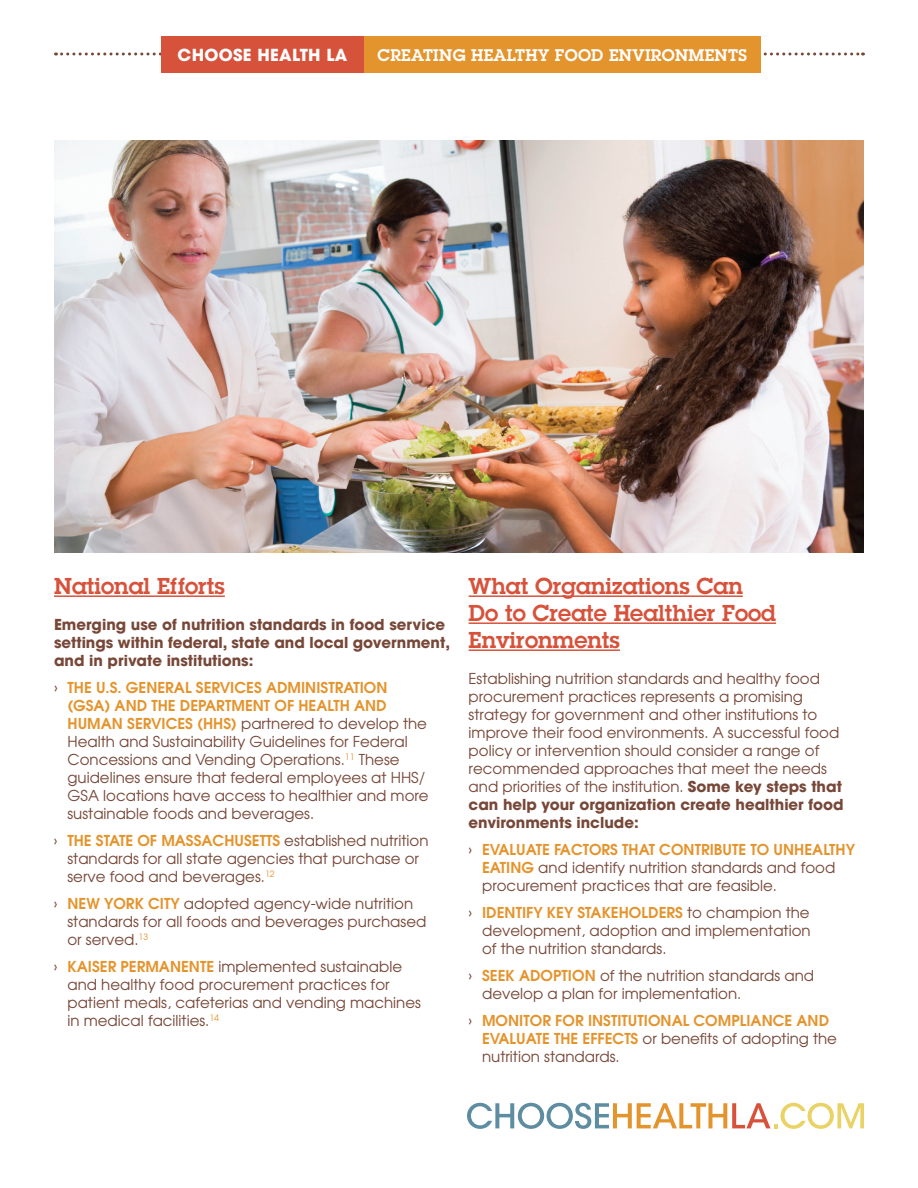
<style>
.page{position:relative;width:918px;height:1188px;background:#fff}
.page>*{position:absolute;margin:0;border:0;box-sizing:border-box;transform-origin:0 0}
.t1{font:600 22.5px/27px "Lubalin Graph";color:#d7523b}
.t2{font:600 16.5px "Lubalin Graph";letter-spacing:.02em;color:#fff}
.t3{font:700 16.5px "Avant Garde";letter-spacing:.02em;color:#fff}
.t4{font:15px/18px "Avant Garde";color:#774738}
.t5{font:600 15px/18px "Avant Garde";color:#e4942d}
.t6{font:700 15px/18px "Avant Garde";color:#774738}
.s1{font-weight:400;color:#774738}
.s2{font-weight:600;color:#e4942d}
.s3{font-weight:700}
</style>
<div class="page">
<hr style="left:54px;top:595px;width:171px;height:2px;background:#d7523b">
<hr style="left:469px;top:595px;width:274px;height:2px;background:#d7523b">
<hr style="left:469px;top:622px;width:307px;height:2px;background:#d7523b">
<hr style="left:469px;top:649px;width:151px;height:2px;background:#d7523b">
<svg style="left:56px;top:52px;width:807px;height:4px"></svg>
<svg style="left:467px;top:1103px;width:397px;height:26px"></svg>
<div style="left:364px;top:36px;width:397px;height:36px;background:#e4942d"></div>
<div style="left:161px;top:36px;width:203px;height:36px;background:#d7523b"></div>
<img style="left:54px;top:140px;width:810px;height:413px">
<p class="t3" style="left:178px;top:44px;width:171px">CHOOSE HEALTH LA</p>
<p class="t2" style="left:378px;top:44px;width:68px">CREATING</p>
<p class="t2" style="left:471px;top:44px;width:160px">HEALTHY FOOD ENVIR</p>
<p class="t2" style="left:662px;top:44px;width:86px">ONMENTS</p>
<h1 class="t1" style="left:54px;top:572px;width:172px">National Efforts</h1>
<p class="t6" style="left:54px;top:615px;width:398px">Emerging use of nutrition standards in food service settings within federal, state and local government, and in private institutions:</p>
<p class="t5" style="left:54px;top:678px;width:223px"><span class="s1">›</span> THE U.S. GENERAL SERVICES ADMI</p>
<p class="t5" style="left:67px;top:678px;width:322px;text-indent:238px">NISTRATION (GSA) AND TH E DEPARTM ENT OF HEALTH</p>
<p class="t5" style="left:354px;top:696px;width:33px">AND</p>
<p class="t4" style="left:67px;top:714px;width:363px;text-indent:44px"><span class="s2">N SERVICES (HHS)</span> partnered to develop the Health and Sustainability Guidelines for Federal Concessions and Vending Operations.<sup>11</sup> These guidelines ensure that federal employees at HHS/ GSA locations have access to healthier and more sustainable foods and beverages.</p>
<p class="t5" style="left:54px;top:831px;width:132px"><span class="s1">›</span> THE STATE OF MASSACHUS</p>
<p class="t5" style="left:68px;top:714px;width:23px">HUMA</p>
<p class="t4" style="left:67px;top:831px;width:363px;text-indent:184px"><span class="s2">ETTS</span> established nutrition standards for all state agencies that purchase or serve food and beverages.<sup>12</sup></p>
<p class="t4" style="left:67px;top:894px;width:360px;text-indent:-14px">› <span class="s2">NEW YORK CITY</span> adopted agency-wide nutrition standards for all foods and beverages purchased or served.<sup>13</sup></p>
<p class="t5" style="left:54px;top:957px;width:23px"><span class="s1">›</span> KAIS</p>
<p class="t4" style="left:67px;top:957px;width:355px;text-indent:32px"><span class="s2">ER PERMANENTE</span> implemented sustainable and healthy food procurement practices for patient meals, cafeterias and vending machines in medical facilities.<sup>14</sup></p>
<h1 class="t1" style="left:469px;top:572px;width:309px">What Organizations Can<br>Do to Create Healthier Food<br>Environments</h1>
<p class="t4" style="left:469px;top:669px;width:376px">Establishing nutrition standards and healthy food procurement practices represents a promising strategy for government and other institutions to improve their food environments. A successful food policy or intervention should consider a range of recommended approaches that meet the needs and priorities of the institution. <span class="s3">Some key steps that can help your organization create healthier food environments include:</span></p>
<p class="t5" style="left:469px;top:840px;width:31px"><span class="s1">›</span> EVALUAT</p>
<p class="t5" style="left:542px;top:840px;width:29px">E FACT</p>
<p class="t5" style="left:589px;top:840px;width:43px">ORS THAT</p>
<p class="t4" style="left:482px;top:840px;width:355px;text-indent:177px"><span class="s2">CONTRIBUTE TO UNHEALTHY<br>EATI NG</span> and identify nutrition standards and food procurement practices that are feasible.</p>
<p class="t4" style="left:482px;top:903px;width:330px;text-align:justify;text-indent:-14px">› <span class="s2">IDENTI FY KEY STAKEHOLDERS</span> to champion the development, adoption and implementation of the nutrition standards.</p>
<p class="t4" style="left:482px;top:966px;width:333px;text-indent:-14px">› <span class="s2">SEEK ADOPTION</span> of the nutrition standards and develop a plan for implementation.</p>
<p class="t5" style="left:469px;top:1011px;width:142px"><span class="s1">›</span> MON ITOR FOR INSTITUTI</p>
<p class="t5" style="left:648px;top:1011px;width:181px">ONAL COMPLIANCE AND</p>
<p class="t5" style="left:482px;top:1029px;width:140px">EVALUATE TH E EFFECTS</p>
<p class="t4" style="left:643px;top:1029px;width:196px">or benefits of adopting the</p>
<p class="t4" style="left:482px;top:1047px;width:139px">nutrition standards.</p>
</div>
